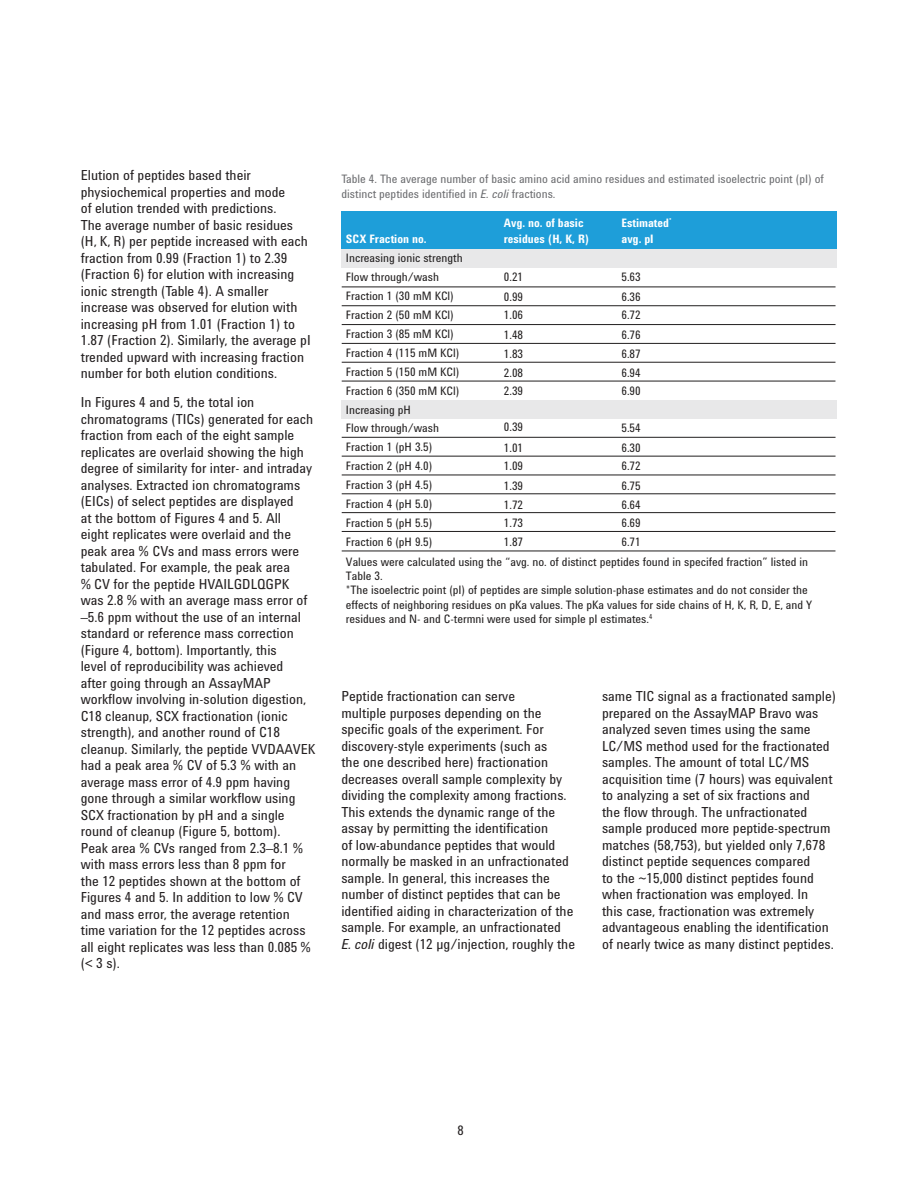
<style>
.page{position:relative;width:918px;height:1188px;background:#fff}
.page>*{position:absolute;margin:0;border:0;box-sizing:border-box;transform-origin:0 0}
.Body_copy{font:14.25px/16.5px "Agilent Condensed CFF";color:#231f20}
.t1{font:13.5px "Agilent Condensed CFF";color:#231f20}
.t2{font:12px/14.4px "Agilent Condensed CFF";color:#211e1e}
.t3{font:12px/15px "Agilent Condensed CFF";color:#6c6d70}
.t4{font:700 12px "Agilent Condensed CFF";color:#fff}
.s1{font-style:italic}
.s2{font-weight:700;color:#fff}
</style>
<div class="page">
<div style="left:342px;top:400px;width:495px;height:18px;background:#e8e8e9"></div>
<hr style="left:342px;top:494px;width:494px;height:1px;background:#211e1e">
<hr style="left:342px;top:456px;width:494px;height:1px;background:#211e1e">
<hr style="left:342px;top:475px;width:494px;height:1px;background:#211e1e">
<hr style="left:342px;top:531px;width:493px;height:1px;background:#211e1e">
<hr style="left:342px;top:512px;width:493px;height:1px;background:#211e1e">
<hr style="left:342px;top:437px;width:494px;height:1px;background:#211e1e">
<hr style="left:342px;top:551px;width:493px;height:1px;background:#211e1e">
<hr style="left:342px;top:343px;width:494px;height:1px;background:#211e1e">
<hr style="left:342px;top:305px;width:494px;height:1px;background:#211e1e">
<hr style="left:342px;top:324px;width:494px;height:1px;background:#211e1e">
<hr style="left:342px;top:381px;width:493px;height:1px;background:#211e1e">
<hr style="left:342px;top:362px;width:493px;height:1px;background:#211e1e">
<div style="left:342px;top:211px;width:495px;height:38px;background:#1e9ed9"></div>
<hr style="left:342px;top:287px;width:494px;height:1px;background:#211e1e">
<div style="left:342px;top:249px;width:495px;height:18px;background:#e8e8e9"></div>
<p class="Body_copy" style="left:81px;top:166px;width:231px">Elution of peptides based their physiochemical properties and mode<br>of elution trended with predictions.<br>The average number of basic residues (H, K, R) per peptide increased with each fraction from 0.99 (Fraction 1) to 2.39 (Fraction 6) for elution with increasing ionic strength (Table 4). A smaller increase was observed for elution with increasing pH from 1.01 (Fraction 1) to 1.87 (Fraction 2). Similarly, the average pI trended upward with increasing fraction number for both elution conditions.</p>
<p class="Body_copy" style="left:81px;top:394px;width:236px">In Figures 4 and 5, the total ion chromatograms (TICs) generated for each fraction from each of the eight sample replicates are overlaid showing the high degree of similarity for inter- and intraday analyses. Extracted ion chromatograms (EICs) of select peptides are displayed<br>at the bottom of Figures 4 and 5. All<br>eight replicates were overlaid and the peak area % CVs and mass errors were tabulated. For example, the peak area<br>% CV for the peptide HVAILGDLQGPK was 2.8 % with an average mass error of –5.6 ppm without the use of an internal standard or reference mass correction (Figure 4, bottom). Importantly, this<br>level of reproducibility was achieved<br>after going through an AssayMAP workflow involving in-solution digestion, C18 cleanup, SCX fractionation (ionic strength), and another round of C18 cleanup. Similarly, the peptide VVDAAVEK had a peak area % CV of 5.3 % with an average mass error of 4.9 ppm having gone through a similar workflow using SCX fractionation by pH and a single round of cleanup (Figure 5, bottom).<br>Peak area % CVs ranged from 2.3–8.1 % with mass errors less than 8 ppm for<br>the 12 peptides shown at the bottom of Figures 4 and 5. In addition to low % CV and mass error, the average retention time variation for the 12 peptides across all eight replicates was less than 0.085 % (&lt; 3 s).</p>
<p class="t3" style="left:341px;top:171px;width:484px">Table 4. The average number of basic amino acid amino residues and estimated isoelectric point (pI) of distinct peptides identified in <span class="s1">E. coli</span> fractions.</p>
<p class="t4" style="left:504px;top:214px;width:81px">Avg. no. of basic</p>
<p class="t4" style="left:621px;top:214px;width:52px">Estimated<sup>*</sup></p>
<p class="t2" style="left:346px;top:228px;width:118px;line-height:19.5px"><span class="s2">SCX Fraction no.<br></span>Increasing ionic strength</p>
<p class="t4" style="left:504px;top:229px;width:87px">residues (H, K, R)</p>
<p class="t4" style="left:621px;top:229px;width:34px">avg. pI</p>
<p class="t2" style="left:346px;top:269px;width:95px">Flow through/wash</p>
<p class="t2" style="left:346px;top:307px;width:109px">Fraction 2 (50 mM KCl)</p>
<p class="t2" style="left:346px;top:288px;width:109px">Fraction 1 (30 mM KCl)</p>
<p class="t2" style="left:346px;top:326px;width:109px">Fraction 3 (85 mM KCl)</p>
<p class="t2" style="left:346px;top:362px;width:115px;line-height:19px">Fraction 5 (150 mM KCl)<br>Fraction 6 (350 mM KCl)</p>
<p class="t2" style="left:346px;top:346px;width:115px">Fraction 4 (115 mM KCl)</p>
<p class="t2" style="left:504px;top:269px;width:21px">0.21</p>
<p class="t2" style="left:504px;top:290px;width:21px">0.99</p>
<p class="t2" style="left:504px;top:308px;width:21px">1.06</p>
<p class="t2" style="left:504px;top:328px;width:21px">1.48</p>
<p class="t2" style="left:504px;top:346px;width:21px">1.83</p>
<p class="t2" style="left:504px;top:384px;width:21px">2.39</p>
<p class="t2" style="left:504px;top:365px;width:21px">2.08</p>
<p class="t2" style="left:621px;top:269px;width:21px">5.63</p>
<p class="t2" style="left:621px;top:290px;width:21px">6.36</p>
<p class="t2" style="left:621px;top:308px;width:21px">6.72</p>
<p class="t2" style="left:621px;top:328px;width:21px">6.76</p>
<p class="t2" style="left:621px;top:346px;width:21px">6.87</p>
<p class="t2" style="left:621px;top:384px;width:21px">6.90</p>
<p class="t2" style="left:621px;top:365px;width:21px">6.94</p>
<p class="t2" style="left:346px;top:402px;width:66px">Increasing pH</p>
<p class="t2" style="left:346px;top:420px;width:95px">Flow through/wash</p>
<p class="t2" style="left:346px;top:458px;width:88px">Fraction 2 (pH 4.0)</p>
<p class="t2" style="left:346px;top:439px;width:88px">Fraction 1 (pH 3.5)</p>
<p class="t2" style="left:346px;top:477px;width:88px">Fraction 3 (pH 4.5)</p>
<p class="t2" style="left:346px;top:513px;width:88px;line-height:19px">Fraction 5 (pH 5.5)<br>Fraction 6 (pH 9.5)</p>
<p class="t2" style="left:346px;top:496px;width:88px">Fraction 4 (pH 5.0)</p>
<p class="t2" style="left:504px;top:420px;width:21px">0.39</p>
<p class="t2" style="left:504px;top:440px;width:21px">1.01</p>
<p class="t2" style="left:504px;top:458px;width:21px">1.09</p>
<p class="t2" style="left:504px;top:478px;width:21px">1.39</p>
<p class="t2" style="left:504px;top:497px;width:21px">1.72</p>
<p class="t2" style="left:504px;top:534px;width:21px">1.87</p>
<p class="t2" style="left:504px;top:515px;width:21px">1.73</p>
<p class="t2" style="left:621px;top:420px;width:21px">5.54</p>
<p class="t2" style="left:621px;top:440px;width:21px">6.30</p>
<p class="t2" style="left:621px;top:458px;width:21px">6.72</p>
<p class="t2" style="left:621px;top:478px;width:21px">6.75</p>
<p class="t2" style="left:621px;top:497px;width:21px">6.64</p>
<p class="t2" style="left:621px;top:534px;width:21px">6.71</p>
<p class="t2" style="left:621px;top:515px;width:21px">6.69</p>
<p class="t2" style="left:346px;top:554px;width:468px">Values were calculated using the “avg. no. of distinct peptides found in specifed fraction” listed in Table 3.<br>*The isoelectric point (pI) of peptides are simple solution-phase estimates and do not consider the effects of neighboring residues on pKa values. The pKa values for side chains of H, K, R, D, E, and Y residues and N- and C-termni were used for simple pI estimates.<sup>4</sup></p>
<p class="Body_copy" style="left:341px;top:687px;width:235px">Peptide fractionation can serve<br>multiple purposes depending on the specific goals of the experiment. For discovery‑style experiments (such as<br>the one described here) fractionation decreases overall sample complexity by dividing the complexity among fractions.<br>This extends the dynamic range of the assay by permitting the identification<br>of low‑abundance peptides that would normally be masked in an unfractionated sample. In general, this increases the number of distinct peptides that can be identified aiding in characterization of the sample. For example, an unfractionated<br><span class="s1">E. coli</span> digest (12 µg/injection, roughly the</p>
<p class="Body_copy" style="left:602px;top:687px;width:235px">same TIC signal as a fractionated sample) prepared on the AssayMAP Bravo was analyzed seven times using the same LC/MS method used for the fractionated samples. The amount of total LC/MS acquisition time (7 hours) was equivalent to analyzing a set of six fractions and<br>the flow through. The unfractionated sample produced more peptide-spectrum matches (58,753), but yielded only 7,678 distinct peptide sequences compared<br>to the ~15,000 distinct peptides found when fractionation was employed. In<br>this case, fractionation was extremely advantageous enabling the identification of nearly twice as many distinct peptides.</p>
<p class="t1" style="left:457px;top:1120px;width:8px">8</p>
</div>
